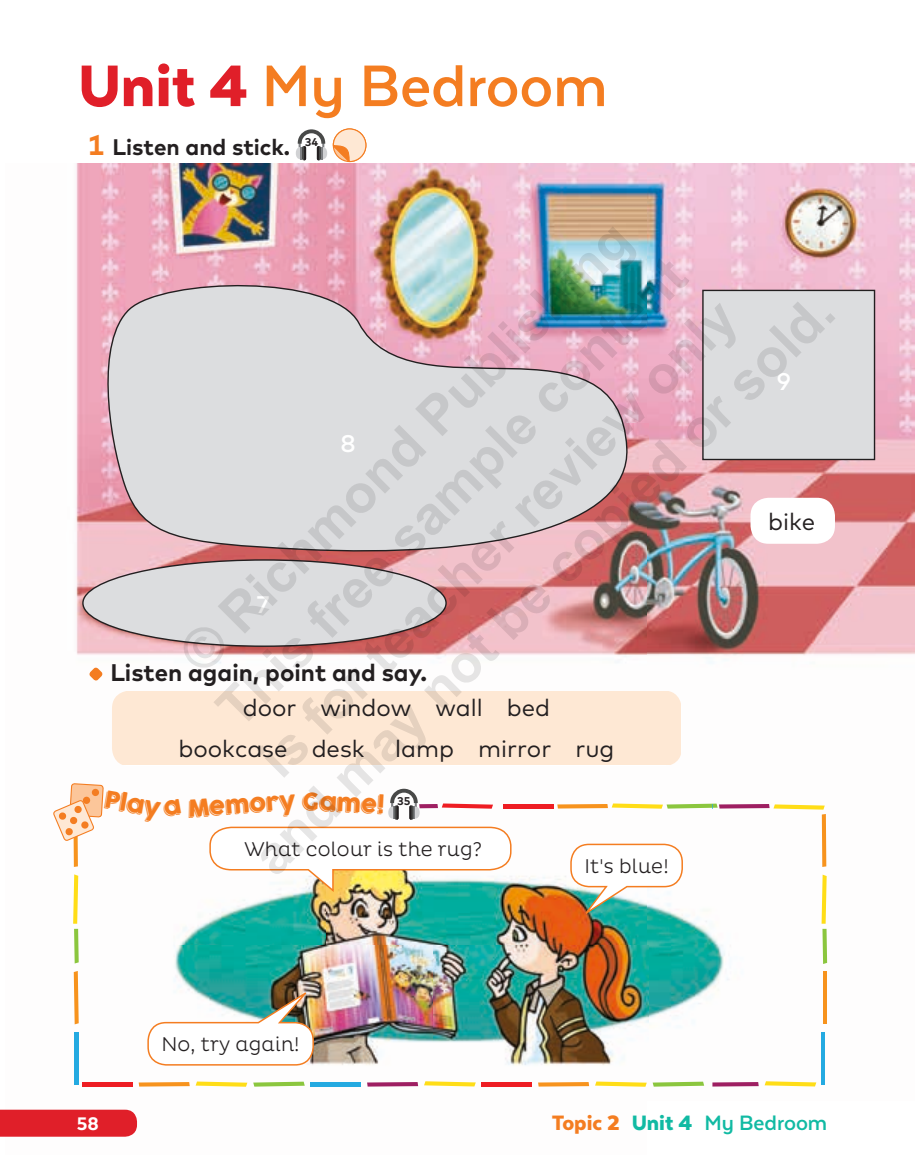
<style>
.page{position:relative;width:915px;height:1170px;background:#fff}
.page>*{position:absolute;margin:0;border:0;box-sizing:border-box;transform-origin:0 0}
.t1{font:700 67.5px "Texta Alt";color:#f47d21}
.t2{font:700 54px/64.8px "Arial";color:rgb(0 0 0/.1);text-align:center}
.t3{font:24px/40.5px "Mark Pro";color:#231f20}
.t4{font:700 24px "Mark Pro";color:#231f20}
.t5{font:700 24px "Texta Alt";color:#11baa3}
.t6{font:500 24px "Mark Pro";color:#fff}
.t7{font:22.8px "Cocogoose Outlined";color:#f47d21}
.t8{font:700 22.5px "Mark Pro";color:#231f20}
.t9{font:800 21px "Texta Alt";color:#fff}
.t10{font:300 20.25px "Pluto";letter-spacing:.01em;color:#231f20;scale:.95 1}
.t11{font:700 11.25px "Mark Pro";color:#231f20}
.s1{font-weight:900;color:#e01f29}
.s2{font-size:28.5px;color:#f47d21}
.s3{font-weight:900;color:#f47d21}
.s4{font-weight:900}
</style>
<div class="page">
<img style="left:6px;top:164px;width:908px;height:973px">
<hr style="left:74px;top:1031px;width:4px;height:53px;background:#24aae1">
<hr style="left:82px;top:1082px;width:51px;height:4px;background:#ee1d23">
<hr style="left:481px;top:1082px;width:51px;height:4px;background:#ee1d23">
<hr style="left:310px;top:1082px;width:51px;height:4px;background:#24aae1">
<svg style="left:595px;top:1081px;width:51px;height:5px"></svg>
<svg style="left:424px;top:1081px;width:51px;height:5px"></svg>
<svg style="left:139px;top:1081px;width:108px;height:5px"></svg>
<svg style="left:538px;top:1081px;width:51px;height:5px"></svg>
<svg style="left:367px;top:1081px;width:51px;height:5px"></svg>
<svg style="left:253px;top:1081px;width:51px;height:5px"></svg>
<svg style="left:652px;top:1081px;width:52px;height:5px"></svg>
<svg style="left:74px;top:970px;width:5px;height:54px"></svg>
<svg style="left:73px;top:874px;width:6px;height:89px"></svg>
<hr style="left:503px;top:804px;width:50px;height:4px;background:#ee1d23">
<svg style="left:296px;top:128px;width:71px;height:35px"></svg>
<svg style="left:88px;top:666px;width:15px;height:15px"></svg>
<div style="left:112px;top:690px;width:569px;height:76px;background:#fee8d4;border-radius:18px"></div>
<svg style="left:112px;top:690px;width:568px;height:74px"></svg>
<div style="left:750px;top:497px;width:84px;height:46px;background:#fff;border-radius:18px"></div>
<svg style="left:208px;top:825px;width:304px;height:68px"></svg>
<svg style="left:147px;top:986px;width:167px;height:80px"></svg>
<div style="left:702px;top:290px;width:172px;height:169px;background:#dcdddf"></div>
<div style="left:702px;top:290px;width:172px;height:170px;border:1px solid #231f20"></div>
<svg style="left:93px;top:271px;width:537px;height:287px;background:#d6c8cc"></svg>
<div style="left:83px;top:560px;width:363px;height:86px;background:#dcdddf;border-radius:50%"></div>
<svg style="left:53px;top:782px;width:51px;height:84px"></svg>
<svg style="left:388px;top:788px;width:105px;height:31px"></svg>
<svg style="left:822px;top:971px;width:4px;height:53px"></svg>
<hr style="left:821px;top:1031px;width:4px;height:53px;background:#24aae1">
<svg style="left:764px;top:1081px;width:52px;height:5px"></svg>
<svg style="left:712px;top:1081px;width:46px;height:5px"></svg>
<svg style="left:557px;top:803px;width:269px;height:160px"></svg>
<div style="left:0;top:1109px;width:137px;height:27px;background:#e01f29"></div>
<svg style="left:162px;top:798px;width:19px;height:19px"></svg>
<p class="t1" style="left:78px;top:51px;width:531px"><span class="s1">Unit 4</span> My Bedroom</p>
<p class="t8" style="left:87px;top:130px;width:232px"><span class="s2">1</span> Listen and stick. <sup>34</sup></p>
<p class="t2" style="left:103px;top:705px;width:797px;rotate:-45deg">© Richmond Publishing<br>This free sample content<br>is for teacher review only<br>and may not be copied or sold.</p>
<p class="t6" style="left:776px;top:363px;width:16px">9</p>
<p class="t6" style="left:340px;top:425px;width:17px">8</p>
<p class="t3" style="left:768px;top:499px;width:49px">bike</p>
<p class="t6" style="left:256px;top:586px;width:15px">7</p>
<p class="t4" style="left:110px;top:653px;width:318px">Listen again, point and say.</p>
<p class="t3" style="left:178px;top:685px;width:373px;text-indent:64px">door window wall bed bookcase desk</p>
<p class="t3" style="left:395px;top:726px;width:221px">lamp mirror rug</p>
<p class="t7" style="left:108px;top:783px;width:58px;rotate:10deg">Play</p>
<p class="t7" style="left:187px;top:792px;width:109px;rotate:-4deg">Memory</p>
<p class="t7" style="left:303px;top:784px;width:84px;rotate:3deg">Game!</p>
<p class="t11" style="left:397px;top:792px;width:15px">35</p>
<p class="t10" style="left:244px;top:837px;width:252px">What colour is the rug?</p>
<p class="t10" style="left:584px;top:854px;width:90px">It's blue!</p>
<p class="t10" style="left:162px;top:1032px;width:147px">No, try again!</p>
<p class="t9" style="left:77px;top:1112px;width:24px">58</p>
<p class="t5" style="left:551px;top:1110px;width:277px"><span class="s3">Topic 2</span> <span class="s4">Unit 4</span> My Bedroom</p>
</div>
